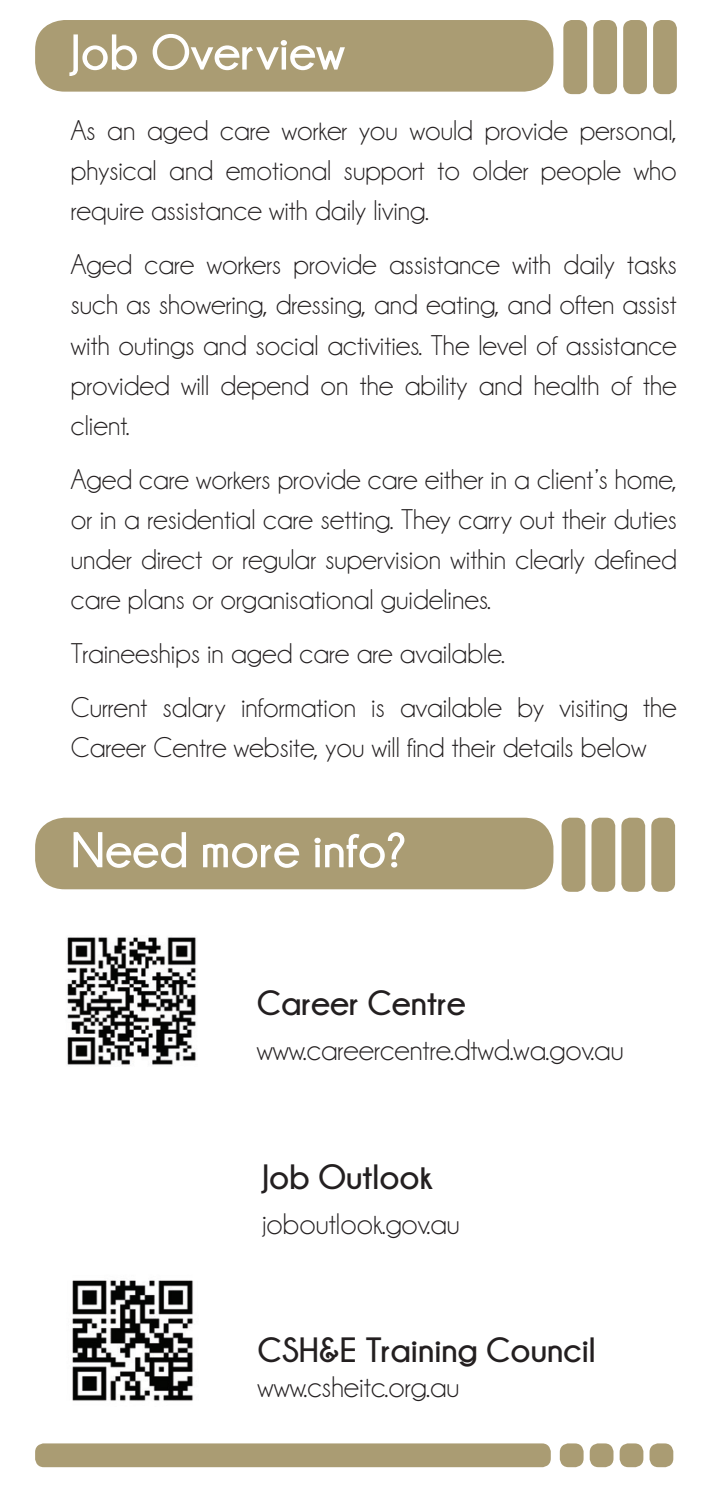
<style>
.page{position:relative;width:702px;height:1489px;background:#fff}
.page>*{position:absolute;margin:0;border:0;box-sizing:border-box;transform-origin:0 0}
.t1{font:700 50px "Champagne&Limousines";color:#fff}
.t2{font:700 35px "Champagne&Limousines";color:#231f20}
.t3{font:30px "Champagne&Limousines";color:#231f20}
.t4{font:28.75px/40px "Champagne&Limousines";color:#231f20;text-align:justify}
</style>
<div class="page">
<div style="left:36px;top:21px;width:516px;height:69px;background:#aa9c73;border-radius:28px"></div>
<div style="left:35px;top:20px;width:518px;height:72px;border:2px solid #aa9c73;border-radius:28px"></div>
<div style="left:564px;top:21px;width:22px;height:72px;background:#aa9c73;border-radius:8px"></div>
<div style="left:563px;top:20px;width:24px;height:74px;border:2px solid #aa9c73;border-radius:8px"></div>
<div style="left:624px;top:21px;width:21px;height:72px;background:#aa9c73;border-radius:8px"></div>
<div style="left:623px;top:20px;width:24px;height:74px;border:2px solid #aa9c73;border-radius:8px"></div>
<div style="left:594px;top:21px;width:21px;height:72px;background:#aa9c73;border-radius:8px"></div>
<div style="left:593px;top:20px;width:24px;height:74px;border:2px solid #aa9c73;border-radius:8px"></div>
<div style="left:654px;top:21px;width:21px;height:72px;background:#aa9c73;border-radius:8px"></div>
<div style="left:653px;top:20px;width:23px;height:74px;border:2px solid #aa9c73;border-radius:8px"></div>
<div style="left:36px;top:819px;width:516px;height:69px;background:#aa9c73;border-radius:28px"></div>
<div style="left:35px;top:817px;width:518px;height:72px;border:2px solid #aa9c73;border-radius:28px"></div>
<div style="left:562px;top:819px;width:22px;height:71px;background:#aa9c73;border-radius:8px"></div>
<div style="left:561px;top:817px;width:24px;height:74px;border:2px solid #aa9c73;border-radius:8px"></div>
<div style="left:622px;top:819px;width:22px;height:71px;background:#aa9c73;border-radius:8px"></div>
<div style="left:621px;top:817px;width:24px;height:74px;border:2px solid #aa9c73;border-radius:8px"></div>
<div style="left:592px;top:819px;width:22px;height:71px;background:#aa9c73;border-radius:8px"></div>
<div style="left:591px;top:817px;width:24px;height:74px;border:2px solid #aa9c73;border-radius:8px"></div>
<div style="left:652px;top:819px;width:21px;height:71px;background:#aa9c73;border-radius:8px"></div>
<div style="left:651px;top:817px;width:24px;height:74px;border:2px solid #aa9c73;border-radius:8px"></div>
<div style="left:36px;top:1444px;width:513px;height:21px;background:#aa9c73;border-radius:7px"></div>
<div style="left:35px;top:1443px;width:515px;height:23px;border:2px solid #aa9c73;border-radius:7px"></div>
<div style="left:561px;top:1444px;width:21px;height:21px;background:#aa9c73;border-radius:7px"></div>
<div style="left:559px;top:1443px;width:24px;height:23px;border:2px solid #aa9c73;border-radius:7px"></div>
<div style="left:621px;top:1444px;width:21px;height:21px;background:#aa9c73;border-radius:7px"></div>
<div style="left:619px;top:1443px;width:24px;height:23px;border:2px solid #aa9c73;border-radius:7px"></div>
<div style="left:591px;top:1444px;width:21px;height:21px;background:#aa9c73;border-radius:7px"></div>
<div style="left:589px;top:1443px;width:24px;height:23px;border:2px solid #aa9c73;border-radius:7px"></div>
<div style="left:650px;top:1444px;width:22px;height:21px;background:#aa9c73;border-radius:7px"></div>
<div style="left:649px;top:1443px;width:24px;height:23px;border:2px solid #aa9c73;border-radius:7px"></div>
<img style="left:67px;top:937px;width:130px;height:128px">
<img style="left:72px;top:1280px;width:122px;height:121px">
<p class="t1" style="left:71px;top:25px;width:275px">Job Overview</p>
<p class="t4" style="left:71px;top:111px;width:607px">As an aged care worker you would provide personal, physical and emotional support to older people who require assistance with daily living.</p>
<p class="t4" style="left:71px;top:245px;width:607px">Aged care workers provide assistance with daily tasks such as showering, dressing, and eating, and often assist with outings and social activities. The level of assistance provided will depend on the ability and health of the client.</p>
<p class="t4" style="left:71px;top:459px;width:607px">Aged care workers provide care either in a client’s home, or in a residential care setting. They carry out their duties under direct or regular supervision within clearly defined care plans or organisational guidelines.</p>
<p class="t4" style="left:71px;top:633px;width:435px">Traineeships in aged care are available.</p>
<p class="t4" style="left:71px;top:688px;width:607px">Current salary information is available by visiting the<br>Career Centre website, you will find their details below</p>
<p class="t1" style="left:71px;top:822px;width:337px">Need more info?</p>
<p class="t2" style="left:257px;top:983px;width:210px">Career Centre</p>
<p class="t3" style="left:257px;top:1034px;width:368px">www.careercentre.dtwd.wa.gov.au</p>
<p class="t2" style="left:262px;top:1157px;width:172px">Job Outlook</p>
<p class="t3" style="left:262px;top:1208px;width:199px">joboutlook.gov.au</p>
<p class="t2" style="left:257px;top:1330px;width:339px">CSH&amp;E Training Council</p>
<p class="t3" style="left:257px;top:1372px;width:203px">www.csheitc.org.au</p>
</div>
